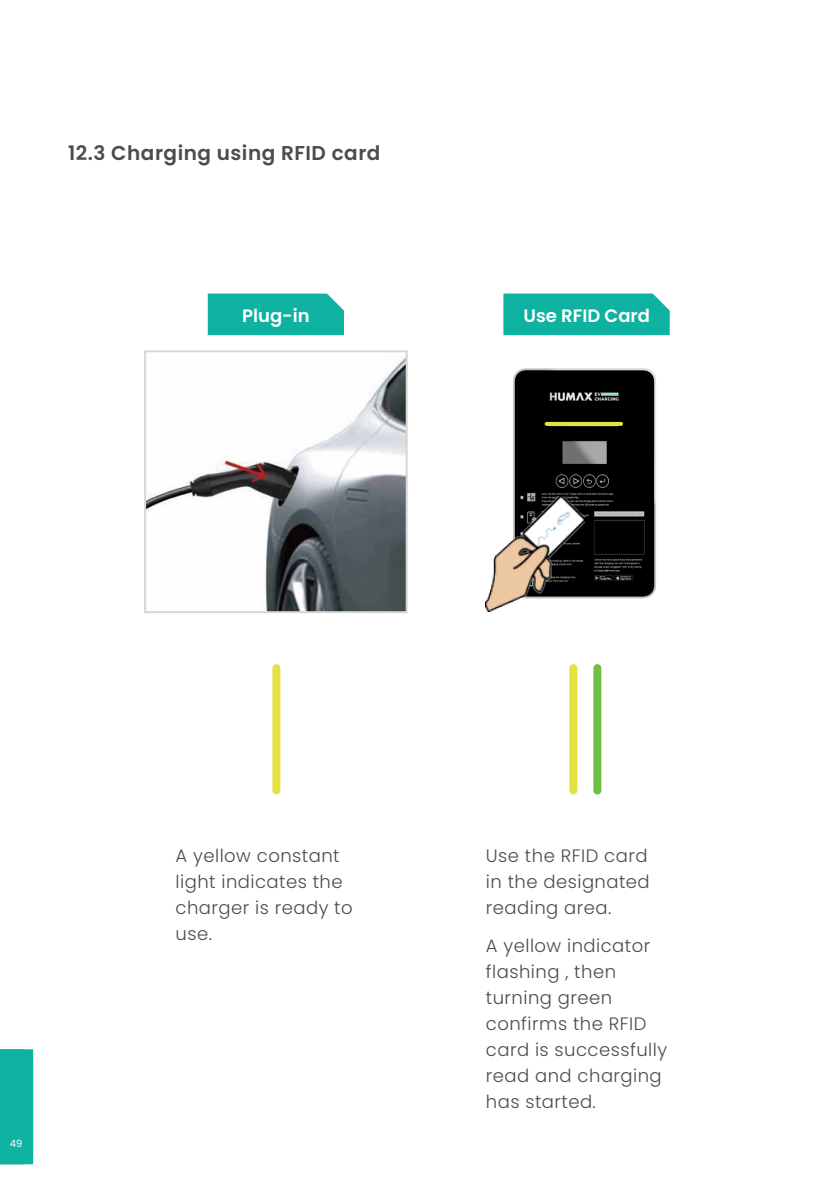
<style>
.page{position:relative;width:840px;height:1191px;background:#fff}
.page>*{position:absolute;margin:0;border:0;box-sizing:border-box;transform-origin:0 0}
.t1{font:600 20px "Poppins";letter-spacing:.025em;color:#4b4c4d}
.Bullets{font:300 18px/26px "Poppins";letter-spacing:.025em;color:#4b4c4d}
.t2{font:600 18px "Poppins";color:#fff}
.t3{font:10px "Poppins";color:#fff}
</style>
<div class="page">
<div style="left:0;top:1049px;width:33px;height:115px;background:#0eb2a1"></div>
<img style="left:513px;top:368px;width:143px;height:231px">
<hr style="left:546px;top:422px;width:74px;height:4px;background:#e4e143">
<div style="left:208px;top:293px;width:136px;height:42px;background:#0eb2a1"></div>
<div style="left:503px;top:293px;width:166px;height:42px;background:#0eb2a1"></div>
<img style="left:147px;top:358px;width:257px;height:252px">
<div style="left:144px;top:350px;width:263px;height:263px;border:2px solid #d8d6d6"></div>
<div style="left:272px;top:668px;width:8px;height:122px;background:#e4e143"></div>
<div style="left:569px;top:668px;width:8px;height:122px;background:#e4e143"></div>
<div style="left:593px;top:668px;width:8px;height:122px;background:#71bf44"></div>
<img style="left:485px;top:497px;width:99px;height:114px">
<p class="t1" style="left:68px;top:141px;width:314px">12.3 Charging using RFID card</p>
<p class="t2" style="left:242px;top:305px;width:69px">Plug-in</p>
<p class="t2" style="left:523px;top:305px;width:128px">Use RFID Card</p>
<p class="t3" style="left:10px;top:1137px;width:14px">49</p>
<p class="Bullets" style="left:175px;top:843px;width:178px">A yellow constant light indicates the charger is ready to use.</p>
<p class="Bullets" style="left:485px;top:843px;width:165px">Use the RFID card in the designated reading area.</p>
<p class="Bullets" style="left:485px;top:932px;width:183px">A yellow indicator flashing , then turning green confirms the RFID card is successfully read and charging has started.</p>
</div>
